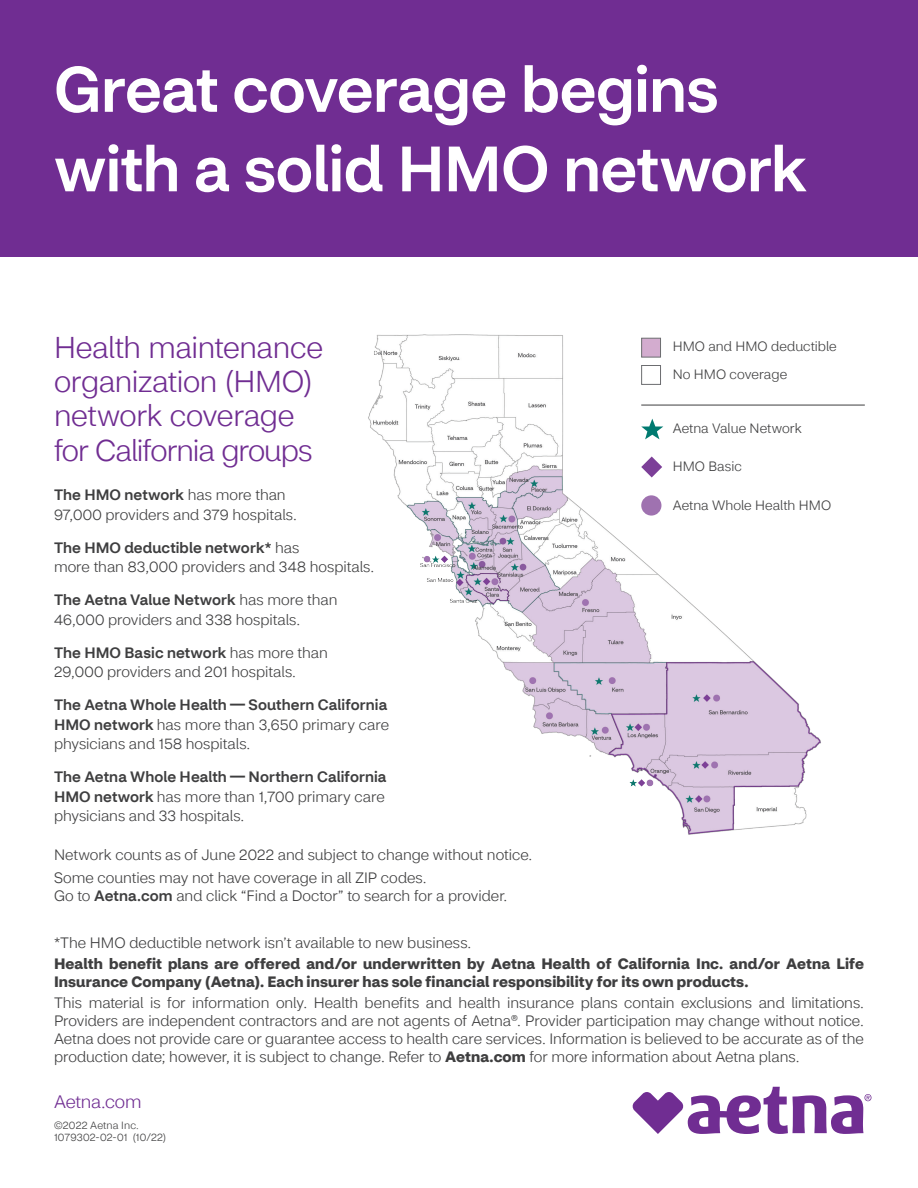
<style>
.page{position:relative;width:918px;height:1188px;background:#fff}
.page>*{position:absolute;margin:0;border:0;box-sizing:border-box;transform-origin:0 0}
.t1{font:500 63px/79.5px "CVS Health Sans";letter-spacing:-.01em;color:#fff}
.t2{font:300 30px/34.2px "CVS Health Sans";letter-spacing:-.015em;color:#702d92}
.t3{font:300 18px "CVS Health Sans";letter-spacing:-.015em;color:#702d92}
.t4{font:300 15px/19.5px "CVS Health Sans";color:#3e3e3f}
.t5{font:700 15px/18px "CVS Health Sans";letter-spacing:.01em;color:#3e3e3f}
.t6{font:300 13.5px "CVS Health Sans";color:#3e3e3f}
.t7{font:300 10.5px "CVS Health Sans";letter-spacing:.015em;color:#3e3e3f}
.s1{font-weight:500}
.s2{font-weight:700}
</style>
<div class="page">
<div style="left:0;top:0;width:918px;height:256px;background:#702d92"></div>
<hr style="left:641px;top:405px;width:224px;height:1px;background:#3e3e3f">
<img style="left:368px;top:334px;width:486px;height:501px">
<svg style="left:632px;top:1087px;width:239px;height:47px"></svg>
<h2 class="t1" style="left:54px;top:50px;width:754px">Great coverage begins with a solid HMO network</h2>
<h3 class="t2" style="left:54px;top:331px;width:271px">Health maintenance organization (HMO) network coverage for California groups</h3>
<p class="t4" style="left:54px;top:485px;width:245px"><span class="s1">The HMO network</span> has more than<br>97,000 providers and 379 hospitals.</p>
<p class="t4" style="left:54px;top:538px;width:322px"><span class="s1">The HMO deductible network*</span> has<br>more than 83,000 providers and 348 hospitals.</p>
<p class="t4" style="left:54px;top:590px;width:285px"><span class="s1">The Aetna Value Network</span> has more than<br>46,000 providers and 338 hospitals.</p>
<p class="t4" style="left:54px;top:643px;width:275px"><span class="s1">The HMO Basic network</span> has more than<br>29,000 providers and 201 hospitals.</p>
<p class="t4" style="left:54px;top:695px;width:337px;text-align:justify"><span class="s1">The Aetna Whole Health</span> <span class="s2">—</span> <span class="s1">Southern California HMO network</span> has more than 3,650 primary care physicians and 158 hospitals.</p>
<p class="t4" style="left:54px;top:767px;width:334px;text-align:justify"><span class="s1">The Aetna Whole Health</span> <span class="s2">—</span> <span class="s1">Northern California HMO network</span> has more than 1,700 primary care physicians and 33 hospitals.</p>
<p class="t4" style="left:54px;top:843px;width:480px;line-height:22.8px">Network counts as of June 2022 and subject to change without notice.<br>Some counties may not have coverage in all ZIP codes.</p>
<p class="t4" style="left:54px;top:886px;width:455px">Go to <span class="s1">Aetna.com</span> and click “Find a Doctor” to search for a provider.</p>
<p class="t6" style="left:673px;top:339px;width:165px">HMO and HMO deductible</p>
<p class="t6" style="left:673px;top:366px;width:116px">No HMO coverage</p>
<p class="t6" style="left:673px;top:421px;width:131px">Aetna Value Network</p>
<p class="t6" style="left:673px;top:459px;width:71px">HMO Basic</p>
<p class="t6" style="left:673px;top:497px;width:160px">Aetna Whole Health HMO</p>
<p class="t4" style="left:54px;top:933px;width:419px">*The HMO deductible network isn’t available to new business.</p>
<p class="t5" style="left:54px;top:955px;width:812px">Health benefit plans are offered and/or underwritten by Aetna Health of California Inc. and/or Aetna Life<br>Insurance Company (Aetna). Each insurer has sole financial responsibility for its own products.</p>
<p class="t4" style="left:54px;top:994px;width:812px;line-height:18px;text-align:justify">This material is for information only. Health benefits and health insurance plans contain exclusions and limitations.<br>Providers are independent contractors and are not agents of Aetna®. Provider participation may change without notice.<br>Aetna does not provide care or guarantee access to health care services. Information is believed to be accurate as of the production date; however, it is subject to change. Refer to <span class="s2">Aetna.com</span> for more information about Aetna plans.</p>
<p class="t3" style="left:54px;top:1091px;width:89px">Aetna.com</p>
<p class="t7" style="left:54px;top:1119px;width:86px">©2022 Aetna Inc.</p>
<p class="t7" style="left:54px;top:1131px;width:114px">1079302-02-01 (10/22)</p>
</div>
